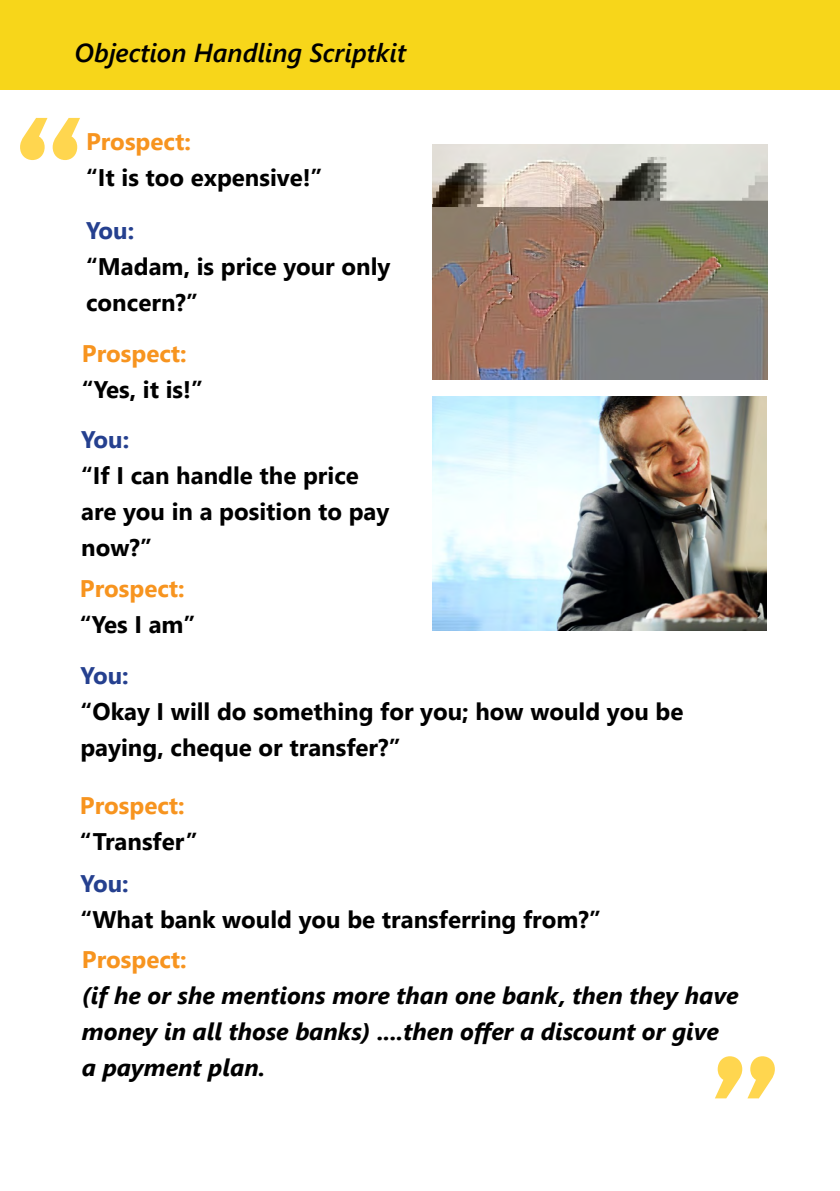
<style>
.page{position:relative;width:840px;height:1191px;background:#fff}
.page>*{position:absolute;margin:0;border:0;box-sizing:border-box;transform-origin:0 0}
.t1{font:italic 600 26px "Segoe UI";color:#000}
.t2{font:700 24px/36px "Segoe UI";color:#000}
.t3{font:italic 700 24px/36px "Segoe UI";color:#000}
.t4{font:700 24px "Segoe UI";color:#f7941f}
.t5{font:700 24px "Segoe UI";letter-spacing:-.045em;color:#25408f}
</style>
<div class="page">
<div style="left:0;top:0;width:839px;height:89px;background:#f7d61a"></div>
<hr style="left:839px;top:0;width:1px;height:91px;background:#f7d61a">
<img style="left:432px;top:144px;width:335px;height:235px">
<img style="left:432px;top:396px;width:334px;height:234px">
<svg style="left:20px;top:118px;width:60px;height:42px"></svg>
<svg style="left:715px;top:1056px;width:59px;height:42px"></svg>
<p class="t1" style="left:75px;top:34px;width:333px">Objection Handling Scriptkit</p>
<p class="t4" style="left:86px;top:122px;width:106px">Prospect:</p>
<p class="t2" style="left:86px;top:159px;width:238px">“It is too expensive!”</p>
<p class="t5" style="left:86px;top:211px;width:50px">You:</p>
<p class="t2" style="left:86px;top:248px;width:306px">“Madam, is price your only concern?”</p>
<p class="t4" style="left:82px;top:334px;width:106px">Prospect:</p>
<p class="t2" style="left:82px;top:371px;width:122px">“Yes, it is!”</p>
<p class="t5" style="left:81px;top:420px;width:50px">You:</p>
<p class="t2" style="left:81px;top:457px;width:309px">“If I can handle the price are you in a position to pay now?”</p>
<p class="t4" style="left:80px;top:568px;width:106px">Prospect:</p>
<p class="t2" style="left:80px;top:606px;width:117px">“Yes I am”</p>
<p class="t5" style="left:81px;top:656px;width:50px">You:</p>
<p class="t2" style="left:81px;top:693px;width:604px">“Okay I will do something for you; how would you be paying, cheque or transfer?”</p>
<p class="t4" style="left:80px;top:786px;width:106px">Prospect:</p>
<p class="t2" style="left:80px;top:823px;width:119px">“Transfer”</p>
<p class="t5" style="left:81px;top:864px;width:50px">You:</p>
<p class="t2" style="left:81px;top:901px;width:521px">“What bank would you be transferring from?”</p>
<p class="t4" style="left:82px;top:940px;width:106px">Prospect:</p>
<p class="t3" style="left:82px;top:976px;width:657px">(if he or she mentions more than one bank, then they have money in all those banks) ....then offer a discount or give a payment plan.</p>
</div>
